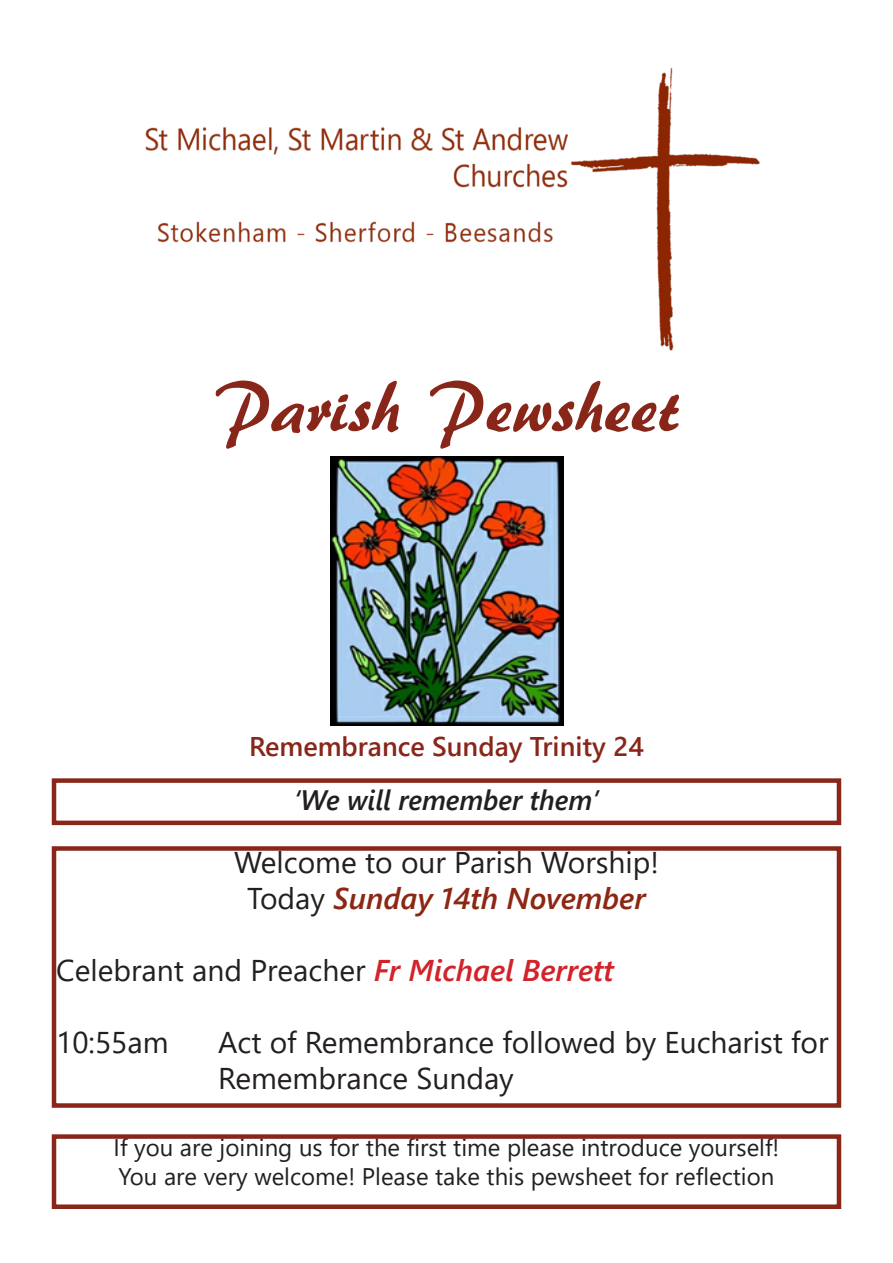
<style>
.page{position:relative;width:893px;height:1263px;background:#fff}
.page>*{position:absolute;margin:0;border:0;box-sizing:border-box;transform-origin:0 0}
.t1{font:72px "ARBERKLEY";color:#89261a}
.t2{font:30px/36px "Segoe UI";color:#231f20}
.t3{font:italic 600 30px "Segoe UI";color:#8c2713}
.t4{font:italic 600 28.05px "Segoe UI";color:#231f20;scale:.96 1}
.t5{font:600 27px "Segoe UI";color:#89261a}
.t6{font:24px/28.8px "Segoe UI";color:#231f20}
.s1{font-weight:400;font-style:normal;color:#231f20}
.s2{font-weight:600;font-style:italic;color:#d1232a}
</style>
<div class="page">
<img style="left:145px;top:67px;width:615px;height:284px">
<div style="left:52px;top:778px;width:789px;height:47px;border:4px solid #89261a"></div>
<div style="left:52px;top:846px;width:789px;height:262px;border:4px solid #89261a"></div>
<div style="left:52px;top:1134px;width:789px;height:75px;border:4px solid #89261a"></div>
<img style="left:330px;top:457px;width:233px;height:268px">
<p class="t1" style="left:214px;top:363px;width:467px">Parish Pewsheet</p>
<p class="t5" style="left:249px;top:721px;width:396px">Remembrance Sunday Trinity 24</p>
<p class="t4" style="left:294px;top:773px;width:319px">‘We will remember them’</p>
<p class="t2" style="left:234px;top:841px;width:426px">Welcome to our Parish Worship!</p>
<p class="t3" style="left:247px;top:870px;width:400px"><span class="s1">Today</span> Sunday 14th November</p>
<p class="t2" style="left:56px;top:949px;width:559px">Celebrant and Preacher <span class="s2">Fr Michael Berrett</span></p>
<p class="t2" style="left:56px;top:1021px;width:114px">10:55am</p>
<p class="t2" style="left:218px;top:1021px;width:612px">Act of Remembrance followed by Eucharist for<br>Remembrance Sunday</p>
<p class="t6" style="left:114px;top:1131px;width:667px">If you are joining us for the first time please introduce yourself!<br>You are very welcome! Please take this pewsheet for reflection</p>
</div>
